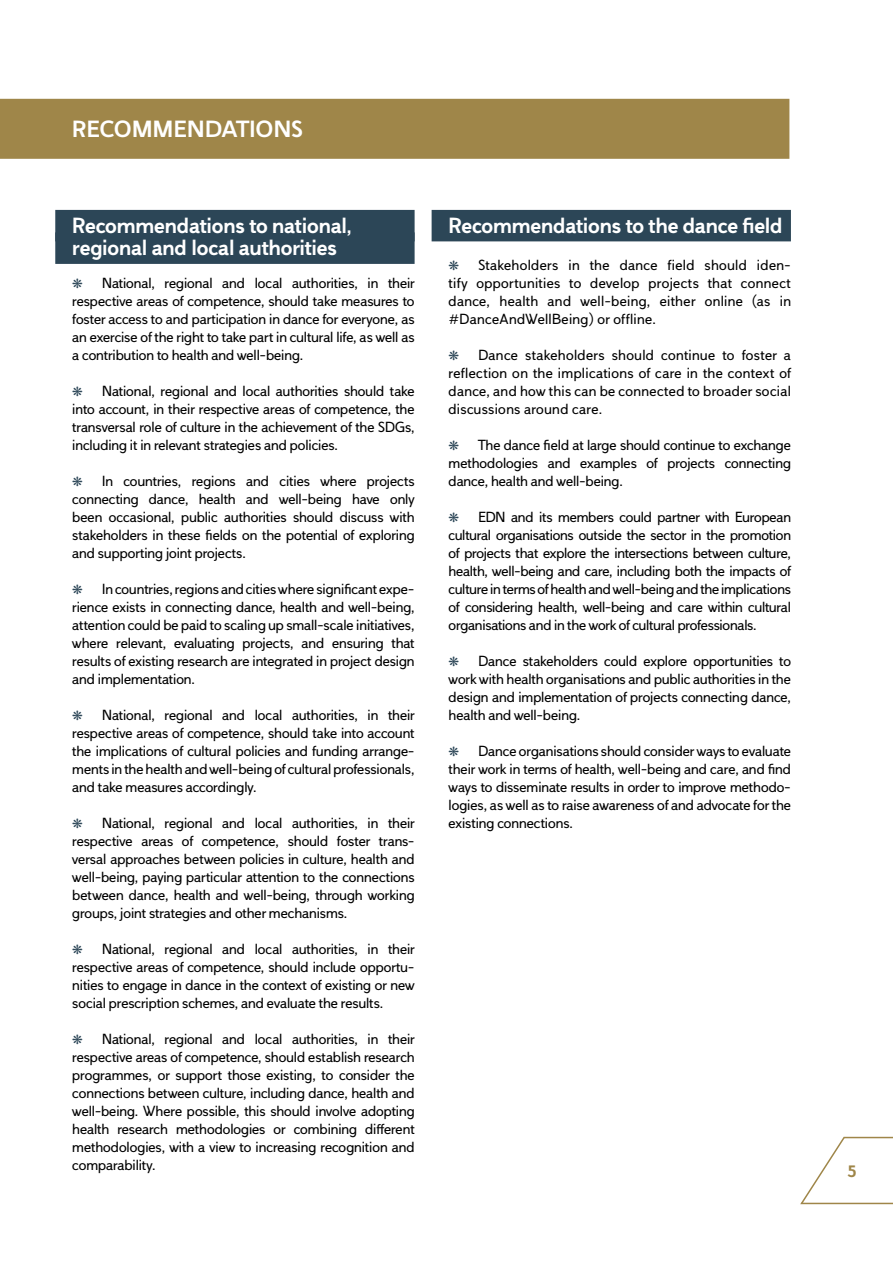
<style>
.page{position:relative;width:893px;height:1263px;background:#fff}
.page>*{position:absolute;margin:0;border:0;box-sizing:border-box;transform-origin:0 0}
.titre-sous{font:700 24px "Copenhagen Grotesk Nova";letter-spacing:.02em;color:#fff}
.titres_sous_sous_Rec{font:700 22.5px "Copenhagen Grotesk Nova";letter-spacing:-.005em;color:#fff}
.t1{font:700 18px "Copenhagen Grotesk Nova";color:#9f8649}
.luciole_tab{font:15px/18px "Copenhagen Grotesk Nova";color:#000;text-align:justify}
</style>
<div class="page">
<svg style="left:800px;top:1136px;width:93px;height:69px"></svg>
<div style="left:0;top:99px;width:789px;height:60px;background:#9f8649"></div>
<div style="left:55px;top:210px;width:360px;height:31px;background:#2c4657"></div>
<div style="left:55px;top:232px;width:360px;height:32px;background:#2c4657"></div>
<div style="left:432px;top:210px;width:359px;height:31px;background:#2c4657"></div>
<p class="titre-sous" style="left:72px;top:114px;width:232px">RECOMMENDATIONS</p>
<p class="titres_sous_sous_Rec" style="left:72px;top:211px;width:281px">Recommendations to national,</p>
<p class="titres_sous_sous_Rec" style="left:72px;top:234px;width:266px">regional and local authorities</p>
<p class="luciole_tab" style="left:72px;top:274px;width:344px;text-indent:30px">National, regional and local authorities, in their respective areas of competence, should take measures to foster access to and participation in dance for everyone, as an exercise of the right to take part in cultural life, as well as a contribution to health and well-being.</p>
<p class="luciole_tab" style="left:72px;top:382px;width:344px;text-indent:30px">National, regional and local authorities should take into account, in their respective areas of competence, the transversal role of culture in the achievement of the SDGs, including it in relevant strategies and policies.</p>
<p class="luciole_tab" style="left:72px;top:472px;width:344px;text-indent:30px">In countries, regions and cities where projects connecting dance, health and well-being have only been occasional, public authorities should discuss with stakeholders in these fields on the potential of exploring and supporting joint projects.</p>
<p class="luciole_tab" style="left:72px;top:580px;width:344px;text-indent:30px">In countries, regions and cities where significant expe&shy;rience exists in connecting dance, health and well-being, attention could be paid to scaling up small-scale initiatives, where relevant, evaluating projects, and ensuring that results of existing research are integrated in project design and implementation.</p>
<p class="luciole_tab" style="left:72px;top:706px;width:344px;text-indent:30px">National, regional and local authorities, in their respective areas of competence, should take into account the implications of cultural policies and funding arrange&shy;ments in the health and well-being of cultural professionals, and take measures accordingly.</p>
<p class="luciole_tab" style="left:72px;top:814px;width:344px;text-indent:30px">National, regional and local authorities, in their respective areas of competence, should foster trans&shy;versal approaches between policies in culture, health and well-being, paying particular attention to the connections between dance, health and well-being, through working groups, joint strategies and other mechanisms.</p>
<p class="luciole_tab" style="left:72px;top:940px;width:344px;text-indent:30px">National, regional and local authorities, in their respective areas of competence, should include opportu&shy;nities to engage in dance in the context of existing or new social prescription schemes, and evaluate the results.</p>
<p class="luciole_tab" style="left:72px;top:1030px;width:344px;text-indent:30px">National, regional and local authorities, in their respective areas of competence, should establish research programmes, or support those existing, to consider the connections between culture, including dance, health and well-being. Where possible, this should involve adopting health research methodologies or combining different methodologies, with a view to increasing recognition and comparability.</p>
<p class="titres_sous_sous_Rec" style="left:449px;top:211px;width:336px">Recommendations to the dance field</p>
<p class="luciole_tab" style="left:449px;top:256px;width:344px;text-indent:30px">Stakeholders in the dance field should iden&shy;tify opportunities to develop projects that connect dance, health and well-being, either online (as in #DanceAndWellBeing) or offline.</p>
<p class="luciole_tab" style="left:449px;top:346px;width:344px;text-indent:30px">Dance stakeholders should continue to foster a reflection on the implications of care in the context of dance, and how this can be connected to broader social discussions around care.</p>
<p class="luciole_tab" style="left:449px;top:436px;width:344px;text-indent:30px">The dance field at large should continue to exchange methodologies and examples of projects connecting dance, health and well-being.</p>
<p class="luciole_tab" style="left:449px;top:508px;width:344px;text-indent:30px">EDN and its members could partner with European cultural organisations outside the sector in the promotion of projects that explore the intersections between culture, health, well-being and care, including both the impacts of culture in terms of health and well-being and the implications of considering health, well-being and care within cultural organisations and in the work of cultural professionals.</p>
<p class="luciole_tab" style="left:449px;top:652px;width:344px;text-indent:30px">Dance stakeholders could explore opportunities to work with health organisations and public authorities in the design and implementation of projects connecting dance, health and well-being.</p>
<p class="luciole_tab" style="left:449px;top:742px;width:344px;text-indent:30px">Dance organisations should consider ways to evaluate their work in terms of health, well-being and care, and find ways to disseminate results in order to improve methodo&shy;logies, as well as to raise awareness of and advocate for the existing connections.</p>
<p class="t1" style="left:848px;top:1160px;width:10px">5</p>
</div>
